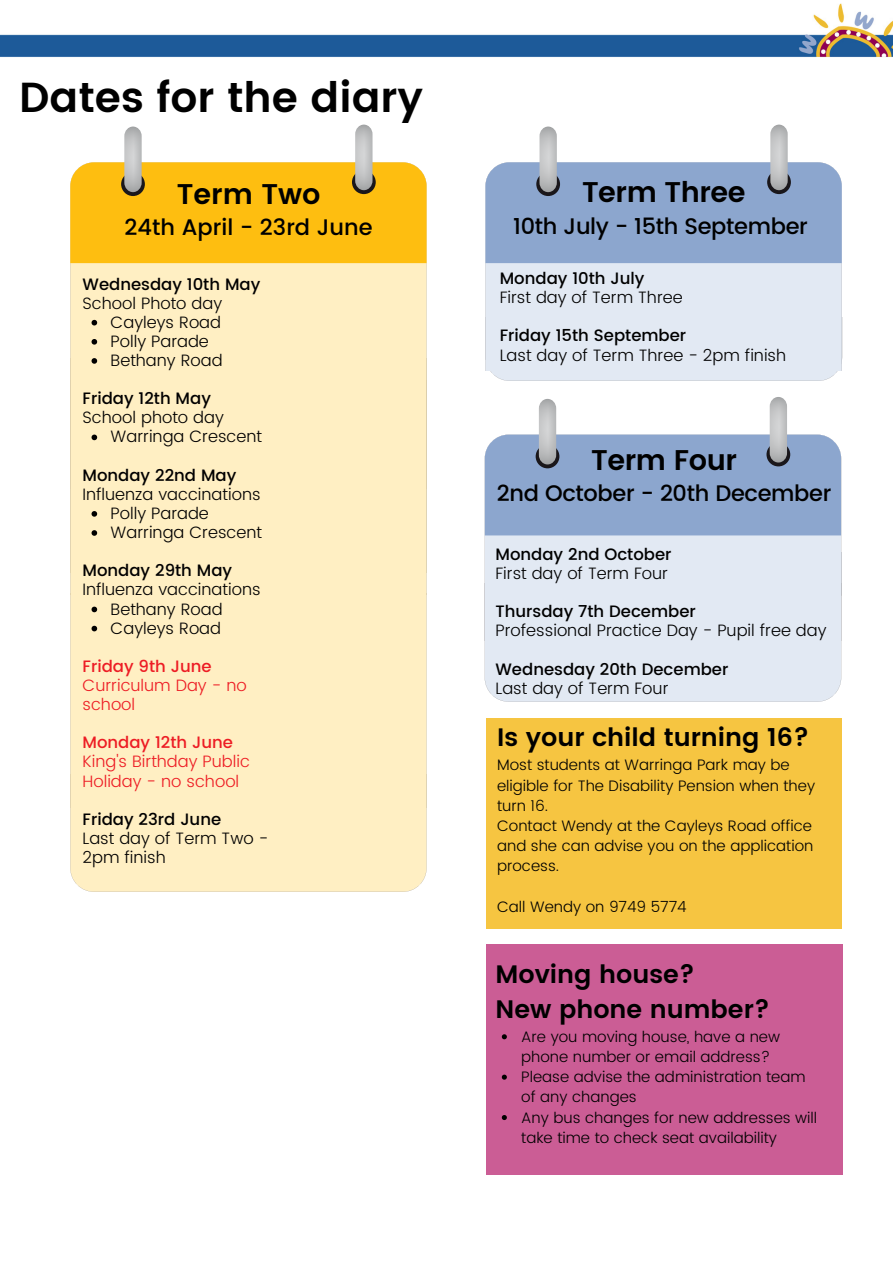
<style>
.page{position:relative;width:893px;height:1264px;background:#fff}
.page>*{position:absolute;margin:0;border:0;box-sizing:border-box;transform-origin:0 0}
.t1{font:600 42px "Poppins";color:#000}
.t2{font:600 28.5px "Poppins";letter-spacing:-.015em;color:#000}
.t3{font:600 25.2px "Poppins";color:#000}
.t4{font:500 22.5px "Poppins";letter-spacing:-.015em;color:#000}
.t5{font:300 16.5px/19px "Poppins";color:#000}
.t6{font:500 16.5px "Poppins";color:#000}
.t7{font:300 16.5px/19px "Poppins";color:#ed1c24}
.t8{font:500 16.5px "Poppins";color:#ed1c24}
.t9{font:300 15.15px/20.2px "Poppins";color:#000}
</style>
<div class="page">
<img style="left:470px;top:3px;width:422px;height:54px">
<img style="left:0;top:34px;width:470px;height:23px">
<div style="left:70px;top:594px;width:356px;height:180px;background:#ffefc3"></div>
<div style="left:70px;top:572px;width:356px;height:22px;background:#ffefc3"></div>
<div style="left:70px;top:489px;width:356px;height:83px;background:#ffefc3"></div>
<div style="left:70px;top:263px;width:356px;height:226px;background:#ffefc3"></div>
<div style="left:70px;top:162px;width:356px;height:101px;background:#febe10"></div>
<div style="left:121px;top:172px;width:24px;height:24px;background:#1a171b;border-radius:50%"></div>
<img style="left:124px;top:126px;width:18px;height:66px">
<svg style="left:352px;top:170px;width:24px;height:24px"></svg>
<img style="left:355px;top:125px;width:17px;height:65px">
<div style="left:70px;top:774px;width:356px;height:117px;background:#ffefc3"></div>
<div style="left:490px;top:317px;width:352px;height:63px;background:#e2e9f3"></div>
<div style="left:485px;top:263px;width:356px;height:108px;background:#e2e9f3"></div>
<div style="left:485px;top:162px;width:356px;height:101px;background:#8ca6ce"></div>
<div style="left:536px;top:172px;width:24px;height:24px;background:#1a171b;border-radius:50%"></div>
<img style="left:539px;top:126px;width:18px;height:66px">
<svg style="left:767px;top:170px;width:23px;height:24px"></svg>
<img style="left:770px;top:125px;width:17px;height:65px">
<div style="left:484px;top:641px;width:357px;height:60px;background:#e2e9f3"></div>
<div style="left:484px;top:455px;width:357px;height:186px;background:#e2e9f3"></div>
<div style="left:485px;top:434px;width:356px;height:101px;background:#8ca6ce"></div>
<svg style="left:535px;top:444px;width:24px;height:24px"></svg>
<img style="left:539px;top:399px;width:17px;height:65px">
<svg style="left:766px;top:442px;width:24px;height:24px"></svg>
<img style="left:769px;top:397px;width:18px;height:65px">
<div style="left:485px;top:944px;width:357px;height:230px;background:#cb5d95"></div>
<div style="left:485px;top:718px;width:356px;height:210px;background:#f6c541"></div>
<svg style="left:502px;top:1034px;width:5px;height:5px"></svg>
<svg style="left:502px;top:1074px;width:5px;height:5px"></svg>
<svg style="left:502px;top:1115px;width:5px;height:5px"></svg>
<svg style="left:91px;top:320px;width:6px;height:5px"></svg>
<svg style="left:91px;top:339px;width:6px;height:5px"></svg>
<svg style="left:91px;top:358px;width:6px;height:6px"></svg>
<svg style="left:91px;top:434px;width:6px;height:6px"></svg>
<svg style="left:91px;top:511px;width:6px;height:5px"></svg>
<svg style="left:91px;top:530px;width:6px;height:6px"></svg>
<svg style="left:91px;top:606px;width:6px;height:6px"></svg>
<svg style="left:91px;top:625px;width:6px;height:6px"></svg>
<p class="t1" style="left:19px;top:73px;width:405px">Dates for the diary</p>
<p class="t2" style="left:177px;top:177px;width:145px">Term Two</p>
<p class="t4" style="left:125px;top:214px;width:249px">24th April - 23rd June</p>
<p class="t6" style="left:82px;top:274px;width:179px">Wednesday 10th May</p>
<p class="t5" style="left:82px;top:293px;width:141px">School Photo day</p>
<p class="t5" style="left:111px;top:312px;width:112px">Cayleys Road</p>
<p class="t5" style="left:111px;top:331px;width:100px">Polly Parade</p>
<p class="t5" style="left:111px;top:351px;width:114px">Bethany Road</p>
<p class="t6" style="left:82px;top:389px;width:130px">Friday 12th May</p>
<p class="t5" style="left:82px;top:408px;width:143px">School photo day</p>
<p class="t5" style="left:111px;top:427px;width:153px">Warringa Crescent</p>
<p class="t6" style="left:82px;top:465px;width:155px">Monday 22nd May</p>
<p class="t5" style="left:82px;top:484px;width:179px">Influenza vaccinations</p>
<p class="t5" style="left:111px;top:503px;width:100px">Polly Parade</p>
<p class="t5" style="left:111px;top:523px;width:153px">Warringa Crescent</p>
<p class="t6" style="left:82px;top:561px;width:151px">Monday 29th May</p>
<p class="t5" style="left:82px;top:580px;width:179px">Influenza vaccinations</p>
<p class="t5" style="left:111px;top:599px;width:114px">Bethany Road</p>
<p class="t5" style="left:111px;top:618px;width:112px">Cayleys Road</p>
<p class="t8" style="left:82px;top:656px;width:131px">Friday 9th June</p>
<p class="t7" style="left:82px;top:675px;width:166px">Curriculum Day - no school</p>
<p class="t8" style="left:82px;top:733px;width:152px">Monday 12th June</p>
<p class="t7" style="left:82px;top:752px;width:169px">King's Birthday Public<br>Holiday - no school</p>
<p class="t6" style="left:82px;top:809px;width:140px">Friday 23rd June</p>
<p class="t5" style="left:82px;top:828px;width:187px">Last day of Term Two -<br>2pm finish</p>
<p class="t2" style="left:582px;top:175px;width:165px">Term Three</p>
<p class="t4" style="left:513px;top:213px;width:296px">10th July - 15th September</p>
<p class="t6" style="left:499px;top:269px;width:146px">Monday 10th July</p>
<p class="t5" style="left:499px;top:288px;width:184px">First day of Term Three</p>
<p class="t6" style="left:499px;top:326px;width:188px">Friday 15th September</p>
<p class="t5" style="left:499px;top:345px;width:288px">Last day of Term Three - 2pm finish</p>
<p class="t2" style="left:591px;top:443px;width:147px">Term Four</p>
<p class="t4" style="left:497px;top:480px;width:336px">2nd October - 20th December</p>
<p class="t6" style="left:495px;top:544px;width:178px">Monday 2nd October</p>
<p class="t5" style="left:495px;top:564px;width:174px">First day of Term Four</p>
<p class="t6" style="left:495px;top:602px;width:202px">Thursday 7th December</p>
<p class="t5" style="left:495px;top:621px;width:332px">Professional Practice Day - Pupil free day</p>
<p class="t6" style="left:495px;top:659px;width:234px">Wednesday 20th December</p>
<p class="t5" style="left:495px;top:678px;width:174px">Last day of Term Four</p>
<p class="t3" style="left:497px;top:723px;width:313px">Is your child turning 16?</p>
<p class="t9" style="left:497px;top:755px;width:319px">Most students at Warringa Park may be eligible for The Disability Pension when they turn 16.</p>
<p class="t9" style="left:497px;top:815px;width:318px;text-align:justify">Contact Wendy at the Cayleys Road office and she can advise you on the application process.</p>
<p class="t9" style="left:497px;top:896px;width:191px">Call Wendy on 9749 5774</p>
<p class="t3" style="left:495px;top:959px;width:201px">Moving house?</p>
<p class="t3" style="left:495px;top:994px;width:276px">New phone number?</p>
<p class="t9" style="left:521px;top:1026px;width:260px">Are you moving house, have a new phone number or email address?</p>
<p class="t9" style="left:521px;top:1066px;width:286px">Please advise the administration team of any changes</p>
<p class="t9" style="left:521px;top:1107px;width:297px">Any bus changes for new addresses will take time to check seat availability</p>
</div>
